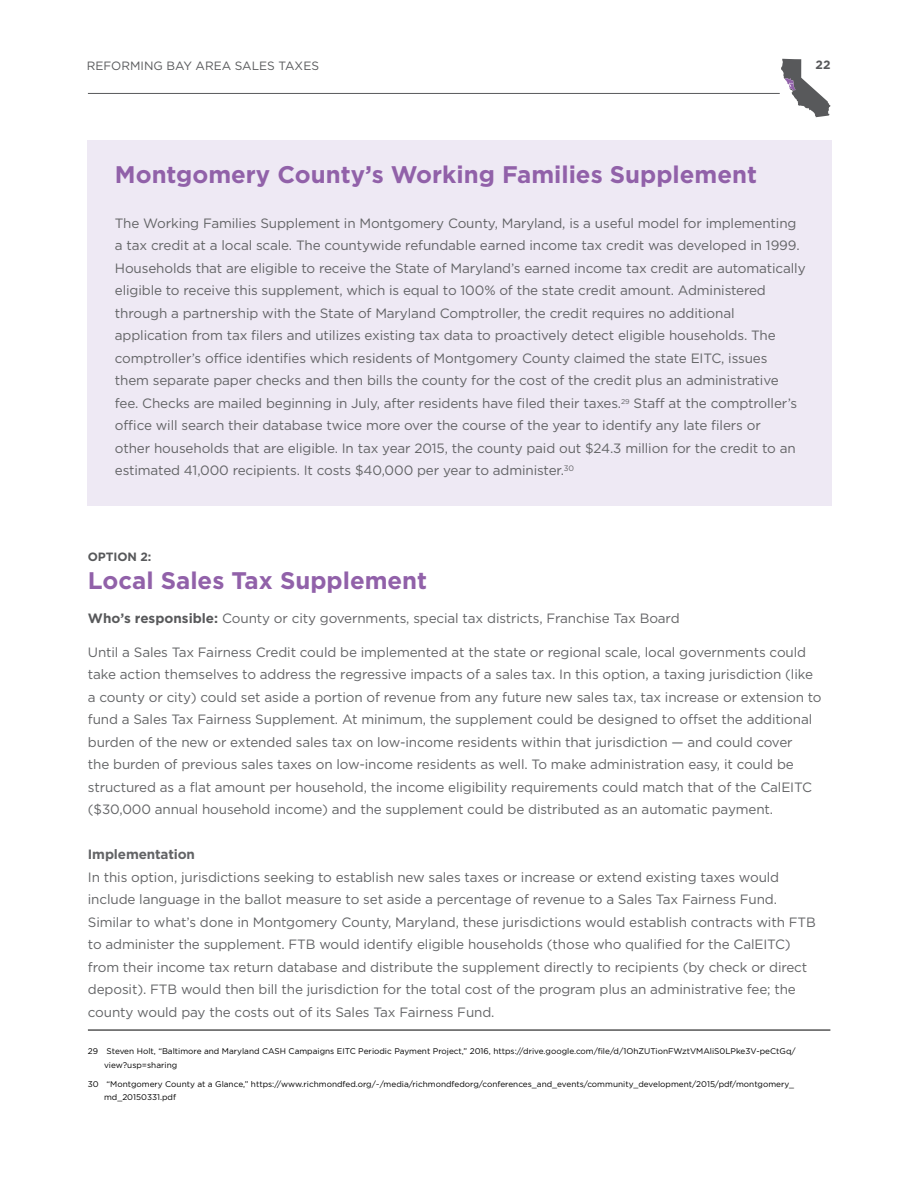
<style>
.page{position:relative;width:918px;height:1188px;background:#fff}
.page>*{position:absolute;margin:0;border:0;box-sizing:border-box;transform-origin:0 0}
.t1{font:700 24px "Gotham";color:#9161a9}
.t2{font:13.5px/22.5px "Gotham";letter-spacing:-.01em;color:#636466}
.t3{font:700 13.5px "Gotham";letter-spacing:-.01em;color:#636466}
.t4{font:12px "Gotham";color:#58595b}
.t5{font:700 12px "Gotham";letter-spacing:-.01em;color:#58595b}
.t6{font:8.25px/13.5px "Gotham";color:#000}
.s1{font-weight:700;color:#58595b}
</style>
<div class="page">
<hr style="left:88px;top:93px;width:692px;height:1px;background:#58595b">
<svg style="left:781px;top:59px;width:50px;height:58px"></svg>
<div style="left:87px;top:140px;width:745px;height:365px;background:#eee9f4"></div>
<hr style="left:88px;top:1030px;width:742px;height:1px;background:#000">
<p class="t4" style="left:87px;top:59px;width:234px">REFORMING BAY AREA SALES TAXES</p>
<p class="t5" style="left:816px;top:58px;width:16px">22</p>
<h1 class="t1" style="left:115px;top:160px;width:644px">Montgomery County’s Working Families Supplement</h1>
<p class="t2" style="left:115px;top:211px;width:692px">The Working Families Supplement in Montgomery County, Maryland, is a useful model for implementing a tax credit at a local scale. The countywide refundable earned income tax credit was developed in 1999.<br>Households that are eligible to receive the State of Maryland’s earned income tax credit are automatically eligible to receive this supplement, which is equal to 100% of the state credit amount. Administered through a partnership with the State of Maryland Comptroller, the credit requires no additional application from tax filers and utilizes existing tax data to proactively detect eligible households. The comptroller’s office identifies which residents of Montgomery County claimed the state EITC, issues<br>them separate paper checks and then bills the county for the cost of the credit plus an administrative<br>fee. Checks are mailed beginning in July, after residents have filed their taxes.<sup>29</sup> Staff at the comptroller’s office will search their database twice more over the course of the year to identify any late filers or<br>other households that are eligible. In tax year 2015, the county paid out $24.3 million for the credit to an estimated 41,000 recipients. It costs $40,000 per year to administer.<sup>30</sup></p>
<p class="t5" style="left:88px;top:549px;width:65px">OPTION 2:</p>
<h1 class="t1" style="left:88px;top:567px;width:341px">Local Sales Tax Supplement</h1>
<p class="t2" style="left:88px;top:607px;width:593px"><span class="s1">Who’s responsible:</span> County or city governments, special tax districts, Franchise Tax Board</p>
<p class="t2" style="left:88px;top:641px;width:735px">Until a Sales Tax Fairness Credit could be implemented at the state or regional scale, local governments could take action themselves to address the regressive impacts of a sales tax. In this option, a taxing jurisdiction (like a county or city) could set aside a portion of revenue from any future new sales tax, tax increase or extension to fund a Sales Tax Fairness Supplement. At minimum, the supplement could be designed to offset the additional burden of the new or extended sales tax on low-income residents within that jurisdiction — and could cover<br>the burden of previous sales taxes on low-income residents as well. To make administration easy, it could be structured as a flat amount per household, the income eligibility requirements could match that of the CalEITC ($30,000 annual household income) and the supplement could be distributed as an automatic payment.</p>
<p class="t3" style="left:88px;top:847px;width:109px">Implementation</p>
<p class="t2" style="left:88px;top:866px;width:729px">In this option, jurisdictions seeking to establish new sales taxes or increase or extend existing taxes would include language in the ballot measure to set aside a percentage of revenue to a Sales Tax Fairness Fund.<br>Similar to what’s done in Montgomery County, Maryland, these jurisdictions would establish contracts with FTB to administer the supplement. FTB would identify eligible households (those who qualified for the CalEITC) from their income tax return database and distribute the supplement directly to recipients (by check or direct deposit). FTB would then bill the jurisdiction for the total cost of the program plus an administrative fee; the county would pay the costs out of its Sales Tax Fairness Fund.</p>
<p class="t6" style="left:104px;top:1045px;width:693px;text-indent:-16px">29 Steven Holt, “Baltimore and Maryland CASH Campaigns EITC Periodic Payment Project,” 2016, https://drive.google.com/file/d/1OhZUTionFWztVMAliS0LPke3V-peCtGq/ view?usp=sharing</p>
<p class="t6" style="left:104px;top:1077px;width:692px;text-indent:-16px">30 “Montgomery County at a Glance,” https://www.richmondfed.org/~/media/richmondfedorg/conferences_and_events/community_development/2015/pdf/montgomery_ md_20150331.pdf</p>
</div>
